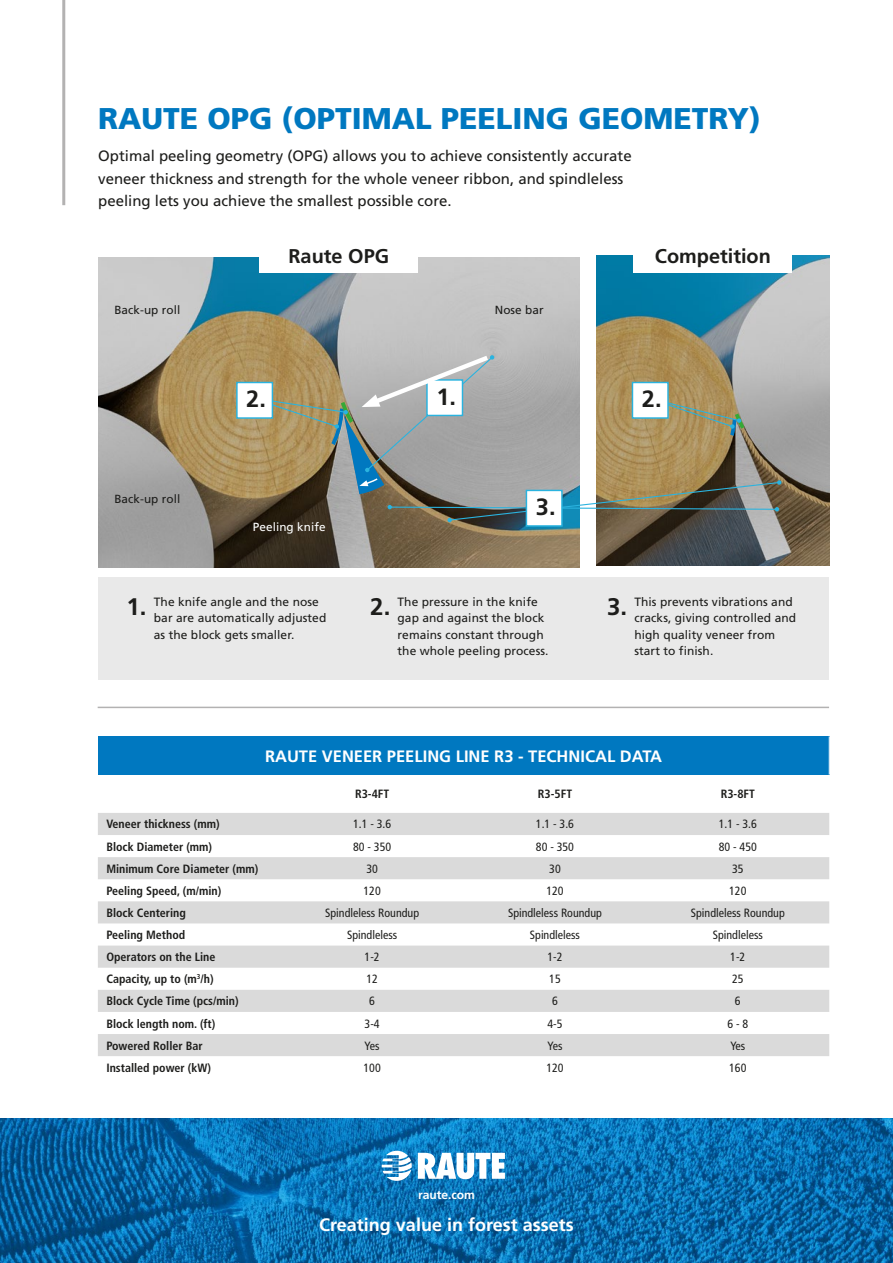
<style>
.page{position:relative;width:893px;height:1263px;background:#fff}
.page>*{position:absolute;margin:0;border:0;box-sizing:border-box;transform-origin:0 0}
.t1{font:900 30px "Frutiger LT Std";color:#0078c0}
.t2{font:700 24px "Frutiger LT Std";color:#1d1d1b}
.t3{font:700 23.55px "Frutiger LT Std";color:#1d1d1b}
.t4{font:700 19.95px "Frutiger LT Std";color:#1d1d1b}
.t5{font:700 18px "Frutiger LT Std";color:#fff}
.t6{font:700 16.5px "Frutiger LT Std";color:#fff}
.t7{font:15px/22.5px "Frutiger LT Std";color:#1d1d1b}
.t8{font:12px/16.5px "Frutiger LT Std";letter-spacing:.005em;color:#1d1d1b}
.t9{font:700 condensed 12px "Frutiger LT Std";color:#1d1d1b}
.t10{font:condensed 12px "Frutiger LT Std";color:#1d1d1b}
.t11{font:700 12px "Frutiger LT Std";color:#fff}
.t12{font:11.7px "Frutiger LT Std";letter-spacing:.005em;color:#1d1d1b}
.t13{font:11.7px "Frutiger LT Std";letter-spacing:.005em;color:#fff}
.s1{font-weight:700;font-size:24px}
</style>
<div class="page">
<hr style="left:98px;top:707px;width:731px;height:1px;background:#b3b2b2">
<img style="left:0;top:1118px;width:893px;height:145px">
<svg style="left:382px;top:1151px;width:30px;height:30px"></svg>
<svg style="left:418px;top:1153px;width:87px;height:26px"></svg>
<hr style="left:62px;top:0;width:3px;height:205px;background:#b3b2b2">
<div style="left:98px;top:736px;width:731px;height:39px;background:#0078c0"></div>
<svg style="left:98px;top:813px;width:731px;height:243px;fill:#dadada"></svg>
<div style="left:98px;top:577px;width:731px;height:103px;background:#e9e9e9"></div>
<img style="left:597px;top:256px;width:232px;height:310px">
<img style="left:98px;top:257px;width:481px;height:310px">
<div style="left:526px;top:490px;width:37px;height:37px;background:#fff;border:1px solid #2ab3df"></div>
<div style="left:260px;top:239px;width:158px;height:34px;background:#fff"></div>
<div style="left:634px;top:239px;width:158px;height:34px;background:#fff"></div>
<svg style="left:252px;top:352px;width:529px;height:170px;background:#9e9988"></svg>
<div style="left:236px;top:382px;width:37px;height:37px;background:#fff;border:1px solid #2ab3df"></div>
<h1 class="t1" style="left:98px;top:100px;width:664px">RAUTE OPG (OPTIMAL PEELING GEOMETRY)</h1>
<p class="t7" style="left:98px;top:145px;width:535px">Optimal peeling geometry (OPG) allows you to achieve consistently accurate veneer thickness and strength for the whole veneer ribbon, and spindleless peeling lets you achieve the smallest possible core.</p>
<h3 class="t4" style="left:288px;top:245px;width:102px">Raute OPG</h3>
<h3 class="t4" style="left:655px;top:245px;width:118px">Competition</h3>
<p class="t12" style="left:114px;top:303px;width:68px">Back-up roll</p>
<p class="t12" style="left:495px;top:303px;width:50px">Nose bar</p>
<p class="t12" style="left:114px;top:492px;width:68px">Back-up roll</p>
<h3 class="t3" style="left:246px;top:385px;width:21px">2.</h3>
<p class="t13" style="left:253px;top:520px;width:74px">Peeling knife</p>
<h3 class="t3" style="left:436px;top:383px;width:21px">1.</h3>
<h3 class="t3" style="left:536px;top:493px;width:21px">3.</h3>
<h3 class="t3" style="left:642px;top:385px;width:21px">2.</h3>
<h2 class="t2" style="left:126px;top:592px;width:22px">1.</h2>
<p class="t8" style="left:398px;top:593px;width:152px">The pressure in the knife gap and against the block remains constant through the whole peeling process.</p>
<p class="t8" style="left:154px;top:593px;width:174px">The knife angle and the nose bar are automatically adjusted as the block gets smaller.</p>
<h2 class="t2" style="left:370px;top:592px;width:22px">2.</h2>
<p class="t8" style="left:634px;top:593px;width:163px;text-indent:-27px"><span class="s1">3.</span> This prevents vibrations and cracks, giving controlled and high quality veneer from start to finish.</p>
<h3 class="t6" style="left:265px;top:746px;width:399px">RAUTE VENEER PEELING LINE R3 - TECHNICAL DATA</h3>
<p class="t9" style="left:355px;top:787px;width:36px">R3-4FT</p>
<p class="t9" style="left:538px;top:787px;width:36px">R3-5FT</p>
<p class="t9" style="left:721px;top:787px;width:36px">R3-8FT</p>
<p class="t9" style="left:106px;top:817px;width:115px">Veneer thickness (mm)</p>
<p class="t10" style="left:353px;top:817px;width:40px">1.1 - 3.6</p>
<p class="t10" style="left:536px;top:817px;width:40px">1.1 - 3.6</p>
<p class="t10" style="left:719px;top:817px;width:40px">1.1 - 3.6</p>
<p class="t9" style="left:106px;top:839px;width:107px">Block Diameter (mm)</p>
<p class="t10" style="left:353px;top:839px;width:40px">80 - 350</p>
<p class="t10" style="left:536px;top:839px;width:40px">80 - 350</p>
<p class="t10" style="left:719px;top:839px;width:40px">80 - 450</p>
<p class="t9" style="left:106px;top:861px;width:153px">Minimum Core Diameter (mm)</p>
<p class="t10" style="left:366px;top:861px;width:13px">30</p>
<p class="t10" style="left:549px;top:861px;width:13px">30</p>
<p class="t10" style="left:732px;top:861px;width:13px">35</p>
<p class="t9" style="left:106px;top:883px;width:116px">Peeling Speed, (m/min)</p>
<p class="t10" style="left:363px;top:884px;width:19px">120</p>
<p class="t10" style="left:546px;top:884px;width:19px">120</p>
<p class="t10" style="left:729px;top:884px;width:19px">120</p>
<p class="t9" style="left:106px;top:906px;width:81px">Block Centering</p>
<p class="t10" style="left:325px;top:906px;width:95px">Spindleless Roundup</p>
<p class="t10" style="left:508px;top:906px;width:95px">Spindleless Roundup</p>
<p class="t10" style="left:691px;top:906px;width:95px">Spindleless Roundup</p>
<p class="t9" style="left:106px;top:928px;width:80px">Peeling Method</p>
<p class="t10" style="left:347px;top:928px;width:52px">Spindleless</p>
<p class="t10" style="left:530px;top:928px;width:52px">Spindleless</p>
<p class="t10" style="left:713px;top:928px;width:52px">Spindleless</p>
<p class="t9" style="left:106px;top:950px;width:111px">Operators on the Line</p>
<p class="t10" style="left:365px;top:950px;width:17px">1-2</p>
<p class="t10" style="left:547px;top:950px;width:17px">1-2</p>
<p class="t10" style="left:730px;top:950px;width:17px">1-2</p>
<p class="t9" style="left:106px;top:972px;width:109px">Capacity, up to (m<sup>3</sup>/h)</p>
<p class="t10" style="left:366px;top:972px;width:13px">12</p>
<p class="t10" style="left:549px;top:972px;width:13px">15</p>
<p class="t10" style="left:732px;top:972px;width:13px">25</p>
<p class="t9" style="left:106px;top:994px;width:134px">Block Cycle Time (pcs/min)</p>
<p class="t10" style="left:369px;top:994px;width:7px">6</p>
<p class="t10" style="left:552px;top:994px;width:7px">6</p>
<p class="t10" style="left:735px;top:994px;width:7px">6</p>
<p class="t9" style="left:106px;top:1016px;width:110px">Block length nom. (ft)</p>
<p class="t10" style="left:365px;top:1016px;width:17px">3-4</p>
<p class="t10" style="left:547px;top:1016px;width:17px">4-5</p>
<p class="t10" style="left:727px;top:1016px;width:22px">6 - 8</p>
<p class="t9" style="left:106px;top:1038px;width:98px">Powered Roller Bar</p>
<p class="t10" style="left:365px;top:1038px;width:17px">Yes</p>
<p class="t10" style="left:547px;top:1038px;width:17px">Yes</p>
<p class="t10" style="left:730px;top:1038px;width:17px">Yes</p>
<p class="t9" style="left:106px;top:1060px;width:106px">Installed power (kW)</p>
<p class="t10" style="left:363px;top:1060px;width:19px">100</p>
<p class="t10" style="left:546px;top:1060px;width:19px">120</p>
<p class="t10" style="left:729px;top:1060px;width:19px">160</p>
<p class="t11" style="left:418px;top:1187px;width:58px">raute.com</p>
<h3 class="t5" style="left:319px;top:1214px;width:256px">Creating value in forest assets</h3>
</div>
